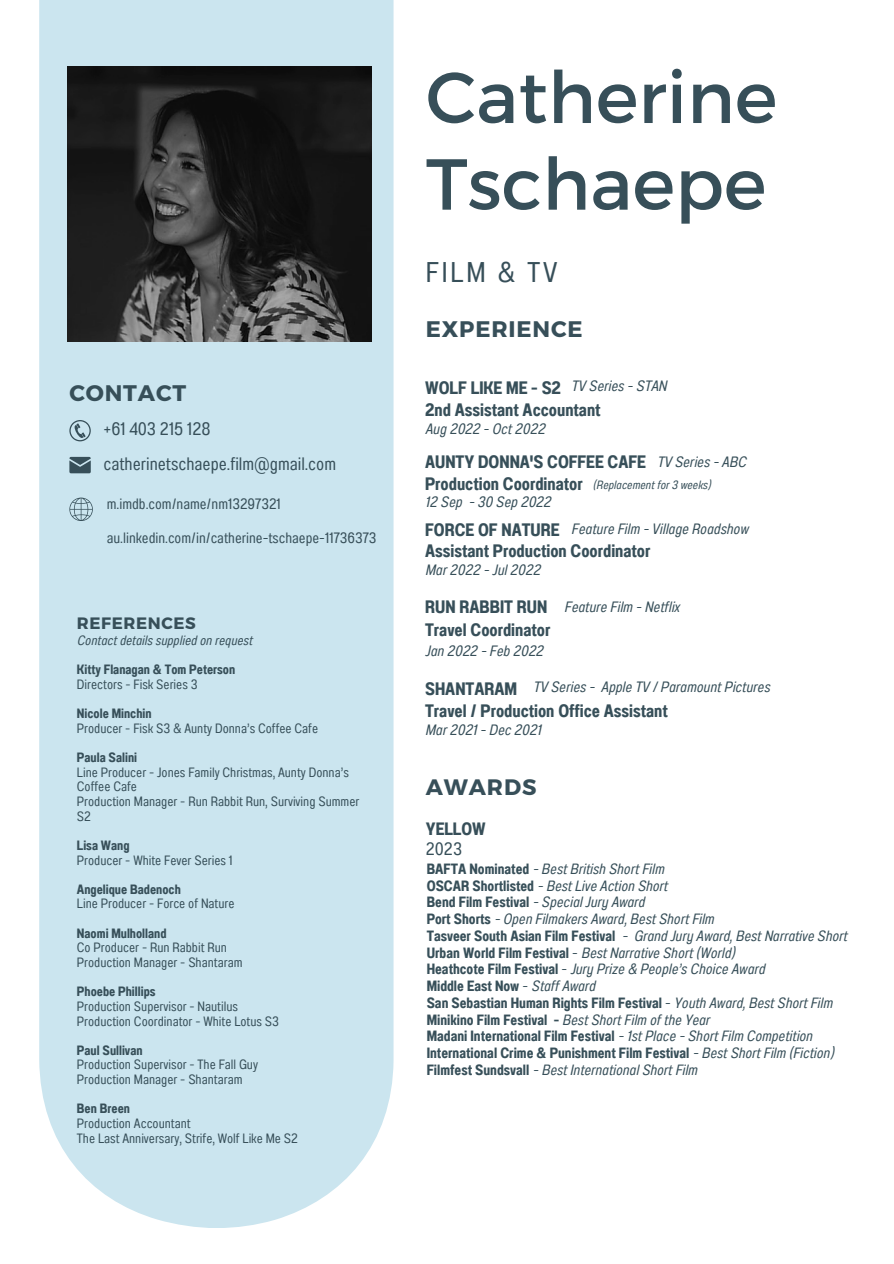
<style>
.page{position:relative;width:894px;height:1264px;background:#fff}
.page>*{position:absolute;margin:0;border:0;box-sizing:border-box;transform-origin:0 0}
.t1{font:72px/86.7px "Montserrat";color:#374f59}
.t2{font:28.5px "Anantason Wd 62";letter-spacing:.105em;color:#374f59}
.t3{font:700 22.5px "Montserrat";letter-spacing:.04em;color:#374f59}
.t4{font:700 22.35px "Montserrat";letter-spacing:.04em;color:#374f59}
.t5{font:18px "Anantason Bold Wd 62";color:#374f59}
.t6{font:18px "Anantason Wd 62";color:#374f59}
.t7{font:17.85px "Anantason Bold Wd 62";color:#374f59}
.t8{font:17.85px "Anantason Wd 62";color:#374f59}
.t9{font:700 16.5px "Montserrat";letter-spacing:.04em;color:#374f59}
.t10{font:15px "Anantason Wd 62 It";color:#374f59}
.t11{font:15px "Anantason Wd 62";color:#374f59}
.t12{font:14.85px "Anantason Wd 62 It";color:#374f59}
.t13{font:14.85px "Anantason Bold Wd 62";color:#374f59}
.t14{font:13.5px/14.7px "Anantason Wd 62";color:#374f59}
.t15{font:13.5px "Anantason Bold Wd 62";color:#374f59}
.t16{font:13.5px "Anantason Wd 62 It";color:#374f59}
.t17{font:12px "Anantason Wd 62 It";color:#374f59}
.s1{font-family:"Anantason Bold Wd 62"}
.s2{font-family:"Anantason Wd 62"}
.s3{font-family:"Anantason Wd 62 It"}
</style>
<div class="page">
<div style="left:39px;top:0;width:354px;height:1227px;background:#cbe5ef"></div>
<svg style="left:69px;top:420px;width:22px;height:21px"></svg>
<svg style="left:69px;top:457px;width:22px;height:16px"></svg>
<svg style="left:69px;top:497px;width:24px;height:24px"></svg>
<img style="left:67px;top:66px;width:305px;height:275px">
<h6 class="t3" style="left:69px;top:378px;width:118px">CONTACT</h6>
<h3 class="t6" style="left:103px;top:418px;width:108px">+61 403 215 128</h3>
<p class="t6" style="left:103px;top:453px;width:234px">catherinetschaepe.film@gmail.com</p>
<h6 class="t11" style="left:107px;top:495px;width:176px">m.imdb.com/name/nm13297321</h6>
<p class="t11" style="left:107px;top:529px;width:271px">au.linkedin.com/in/catherine-tschaepe-11736373</p>
<h4 class="t9" style="left:77px;top:613px;width:120px">REFERENCES</h4>
<p class="t16" style="left:77px;top:632px;width:177px">Contact details supplied on request</p>
<h5 class="t15" style="left:77px;top:661px;width:160px">Kitty Flanagan &amp; Tom Peterson</h5>
<p class="t14" style="left:77px;top:677px;width:122px">Directors - Fisk Series 3</p>
<h4 class="t15" style="left:77px;top:705px;width:76px">Nicole Minchin</h4>
<p class="t14" style="left:77px;top:721px;width:243px">Producer - Fisk S3 &amp; Aunty Donna’s Coffee Cafe</p>
<h5 class="t15" style="left:77px;top:749px;width:62px">Paula Salini</h5>
<p class="t14" style="left:77px;top:764px;width:273px">Line Producer - Jones Family Christmas, Aunty Donna’s<br>Coffee Cafe</p>
<h4 class="t14" style="left:77px;top:794px;width:284px">Production Manager - Run Rabbit Run, Surviving Summer<br>S2</h4>
<p class="t15" style="left:77px;top:837px;width:54px">Lisa Wang</p>
<h5 class="t14" style="left:77px;top:852px;width:157px">Producer - White Fever Series 1</h5>
<p class="t15" style="left:77px;top:881px;width:105px">Angelique Badenoch</p>
<h3 class="t14" style="left:77px;top:896px;width:159px">Line Producer - Force of Nature</h3>
<h4 class="t15" style="left:77px;top:925px;width:91px">Naomi Mulholland</h4>
<h6 class="t14" style="left:77px;top:940px;width:151px">Co Producer - Run Rabbit Run</h6>
<p class="t14" style="left:77px;top:955px;width:167px">Production Manager - Shantaram</p>
<p class="t15" style="left:77px;top:983px;width:80px">Phoebe Phillips</p>
<p class="t14" style="left:77px;top:998px;width:163px">Production Supervisor - Nautilus</p>
<p class="t14" style="left:77px;top:1013px;width:203px">Production Coordinator - White Lotus S3</p>
<p class="t15" style="left:77px;top:1042px;width:67px">Paul Sullivan</p>
<p class="t14" style="left:77px;top:1057px;width:182px">Production Supervisor - The Fall Guy</p>
<p class="t14" style="left:77px;top:1072px;width:167px">Production Manager - Shantaram</p>
<p class="t15" style="left:77px;top:1100px;width:55px">Ben Breen</p>
<p class="t14" style="left:77px;top:1115px;width:115px">Production Accountant</p>
<p class="t14" style="left:77px;top:1130px;width:222px">The Last Anniversary, Strife, Wolf Like Me S2</p>
<p class="t1" style="left:426px;top:50px;width:353px">Catherine<br>Tschaepe</p>
<p class="t2" style="left:426px;top:255px;width:133px">FILM &amp; TV</p>
<p class="t3" style="left:426px;top:314px;width:158px">EXPERIENCE</p>
<p class="t10" style="left:571px;top:377px;width:97px">TV Series - STAN</p>
<p class="t5" style="left:425px;top:377px;width:137px">WOLF LIKE ME - S2</p>
<p class="t5" style="left:425px;top:399px;width:177px">2nd Assistant Accountant</p>
<p class="t10" style="left:425px;top:420px;width:121px">Aug 2022 - Oct 2022</p>
<p class="t5" style="left:425px;top:451px;width:222px">AUNTY DONNA'S COFFEE CAFE</p>
<p class="t5" style="left:425px;top:473px;width:159px">Production Coordinator</p>
<p class="t10" style="left:425px;top:493px;width:127px">12 Sep - 30 Sep 2022</p>
<p class="t10" style="left:657px;top:452px;width:90px">TV Series - ABC</p>
<p class="t17" style="left:592px;top:477px;width:119px">(Replacement for 3 weeks)</p>
<p class="t5" style="left:425px;top:519px;width:136px">FORCE OF NATURE</p>
<p class="t5" style="left:425px;top:540px;width:227px">Assistant Production Coordinator</p>
<p class="t10" style="left:571px;top:520px;width:178px">Feature Film - Village Roadshow</p>
<p class="t10" style="left:425px;top:561px;width:117px">Mar 2022 - Jul 2022</p>
<h4 class="t5" style="left:425px;top:596px;width:124px">RUN RABBIT RUN</h4>
<p class="t5" style="left:425px;top:619px;width:127px">Travel Coordinator</p>
<p class="t10" style="left:564px;top:598px;width:117px">Feature Film - Netflix</p>
<p class="t10" style="left:425px;top:641px;width:119px">Jan 2022 - Feb 2022</p>
<p class="t5" style="left:425px;top:678px;width:93px">SHANTARAM</p>
<p class="t5" style="left:425px;top:700px;width:244px">Travel / Production Office Assistant</p>
<p class="t10" style="left:533px;top:677px;width:238px">TV Series - Apple TV / Paramount Pictures</p>
<p class="t10" style="left:425px;top:721px;width:117px">Mar 2021 - Dec 2021</p>
<p class="t4" style="left:426px;top:772px;width:112px">AWARDS</p>
<p class="t7" style="left:426px;top:818px;width:61px">YELLOW</p>
<p class="t12" style="left:426px;top:860px;width:239px"><span class="s1">BAFTA Nominated</span> - Best British Short Film</p>
<p class="t12" style="left:426px;top:876px;width:242px"><span class="s1">OSCAR Shortlisted</span> - Best Live Action Short</p>
<h1 class="t12" style="left:426px;top:893px;width:219px"><span class="s1">Bend Film Festival</span> - Special Jury Award</h1>
<h2 class="t12" style="left:426px;top:910px;width:289px"><span class="s1">Port Shorts</span> - Open Filmakers Award, Best Short Film</h2>
<h3 class="t12" style="left:426px;top:927px;width:421px"><span class="s1">Tasveer South Asian Film Festival</span> - Grand Jury Award, Best Narrative Short</h3>
<h4 class="t12" style="left:426px;top:943px;width:309px"><span class="s1">Urban World Film Festival</span> <span class="s2">-</span> Best Narrative Short (World)</h4>
<p class="t12" style="left:426px;top:960px;width:339px"><span class="s1">Heathcote Film Festival</span> <span class="s2">-</span> Jury Prize &amp; People’s Choice Award</p>
<h5 class="t13" style="left:426px;top:977px;width:170px">Middle East Now <span class="s2">-</span> <span class="s3">Staff Award</span></h5>
<p class="t13" style="left:426px;top:994px;width:407px">San Sebastian Human Rights Film Festival <span class="s2">-</span> <span class="s3">Youth Award, Best Short Film</span></p>
<h4 class="t12" style="left:426px;top:1010px;width:284px"><span class="s1">Minikino Film Festival -</span> Best Short Film of the Year</h4>
<p class="t13" style="left:426px;top:1027px;width:387px">Madani International Film Festival <span class="s3">- 1st Place - Short Film Competition</span></p>
<h5 class="t13" style="left:426px;top:1044px;width:408px">International Crime &amp; Punishment Film Festival <span class="s3">- Best Short Film (Fiction)</span></h5>
<p class="t12" style="left:426px;top:1061px;width:272px"><span class="s1">Filmfest Sundsvall</span> - Best International Short Film</p>
<p class="t8" style="left:426px;top:838px;width:38px">2023</p>
</div>
